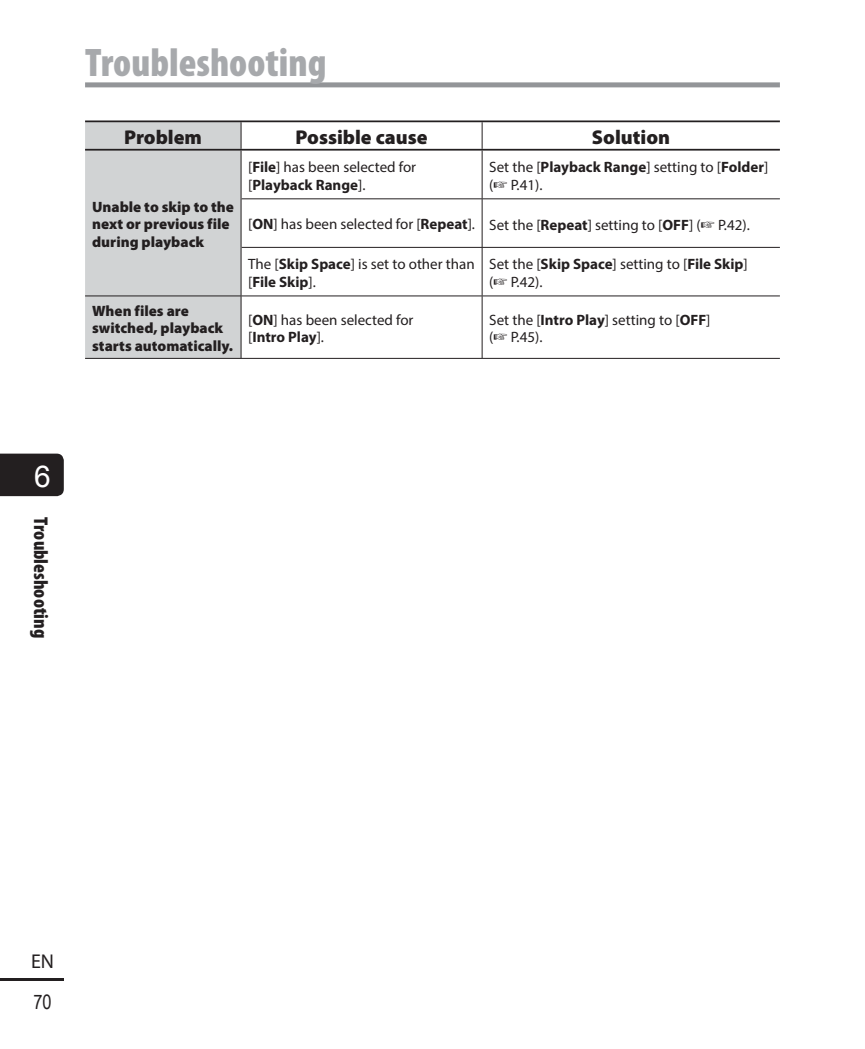
<style>
.page{position:relative;width:865px;height:1049px;background:#fff}
.page>*{position:absolute;margin:0;border:0;box-sizing:border-box;transform-origin:0 0}
.t1{font:900 condensed 40px "Myriad Pro";color:#a7a9ac}
.t2{font:30px "Arial";color:#fff}
.t3{font:900 20px "Myriad Pro";color:#231f20}
.t4{font:900 condensed 20px "Myriad Pro";color:#231f20}
.t5{font:20px "Arial Narrow";color:#231f20}
.t6{font:20px "Myriad Pro";color:#231f20}
.t7{font:15px/17.5px "Myriad Pro";color:#231f20}
.t8{font:900 15px/17.5px "Myriad Pro";color:#231f20}
.s1{font-weight:700}
</style>
<div class="page">
<div style="left:0;top:454px;width:64px;height:42px;background:#231f20"></div>
<hr style="left:0;top:978px;width:64px;height:3px;background:#231f20">
<div style="left:85px;top:82px;width:695px;height:5px;background:#939598"></div>
<div style="left:85px;top:122px;width:155px;height:236px;background:#d1d3d4"></div>
<svg style="left:240px;top:122px;width:1px;height:27px"></svg>
<svg style="left:481px;top:122px;width:1px;height:27px"></svg>
<hr style="left:240px;top:151px;width:1px;height:48px;background:#231f20">
<hr style="left:481px;top:151px;width:1px;height:47px;background:#231f20">
<hr style="left:240px;top:199px;width:1px;height:48px;background:#231f20">
<hr style="left:481px;top:199px;width:1px;height:48px;background:#231f20">
<hr style="left:240px;top:247px;width:1px;height:49px;background:#231f20">
<hr style="left:481px;top:248px;width:1px;height:48px;background:#231f20">
<hr style="left:240px;top:296px;width:1px;height:62px;background:#231f20">
<hr style="left:481px;top:296px;width:1px;height:62px;background:#231f20">
<hr style="left:241px;top:198px;width:539px;height:1px;background:#231f20">
<hr style="left:241px;top:247px;width:539px;height:1px;background:#231f20">
<hr style="left:85px;top:295px;width:695px;height:1px;background:#231f20">
<hr style="left:85px;top:358px;width:695px;height:1px;background:#231f20">
<hr style="left:85px;top:120px;width:695px;height:2px;background:#231f20">
<hr style="left:85px;top:149px;width:695px;height:2px;background:#231f20">
<h1 class="t1" style="left:85px;top:47px;width:243px">Troubleshooting</h1>
<h3 class="t3" style="left:124px;top:130px;width:79px">Problem</h3>
<h3 class="t3" style="left:296px;top:130px;width:133px">Possible cause</h3>
<h3 class="t3" style="left:592px;top:130px;width:80px">Solution</h3>
<p class="t8" style="left:92px;top:199px;width:143px">Unable to skip to the next or previous file during playback</p>
<p class="t7" style="left:248px;top:159px;width:169px">[<span class="s1">File</span>] has been selected for [<span class="s1">Playback Range</span>].</p>
<p class="t7" style="left:489px;top:159px;width:280px">Set the [<span class="s1">Playback Range</span>] setting to [<span class="s1">Folder</span>] (☞ P.41).</p>
<p class="t7" style="left:248px;top:217px;width:503px">[<span class="s1">ON</span>] has been selected for [<span class="s1">Repeat</span>]. Set the [<span class="s1">Repeat</span>] setting to [<span class="s1">OFF</span>] (☞ P.42).</p>
<p class="t7" style="left:248px;top:256px;width:228px">The [<span class="s1">Skip Space</span>] is set to other than [<span class="s1">File Skip</span>].</p>
<p class="t7" style="left:489px;top:256px;width:260px">Set the [<span class="s1">Skip Space</span>] setting to [<span class="s1">File Skip</span>] (☞ P.42).</p>
<p class="t8" style="left:92px;top:303px;width:142px">When files are switched, playback starts automatically.</p>
<p class="t7" style="left:248px;top:312px;width:167px">[<span class="s1">ON</span>] has been selected for [<span class="s1">Intro Play</span>].</p>
<p class="t7" style="left:489px;top:312px;width:223px">Set the [<span class="s1">Intro Play</span>] setting to [<span class="s1">OFF</span>] (☞ P.45).</p>
<h2 class="t2" style="left:34px;top:459px;width:18px">6</h2>
<h3 class="t4" style="left:48px;top:517px;width:122px;rotate:90deg">Troubleshooting</h3>
<h3 class="t6" style="left:31px;top:953px;width:25px">EN</h3>
<h3 class="t5" style="left:33px;top:991px;width:20px">70</h3>
</div>
